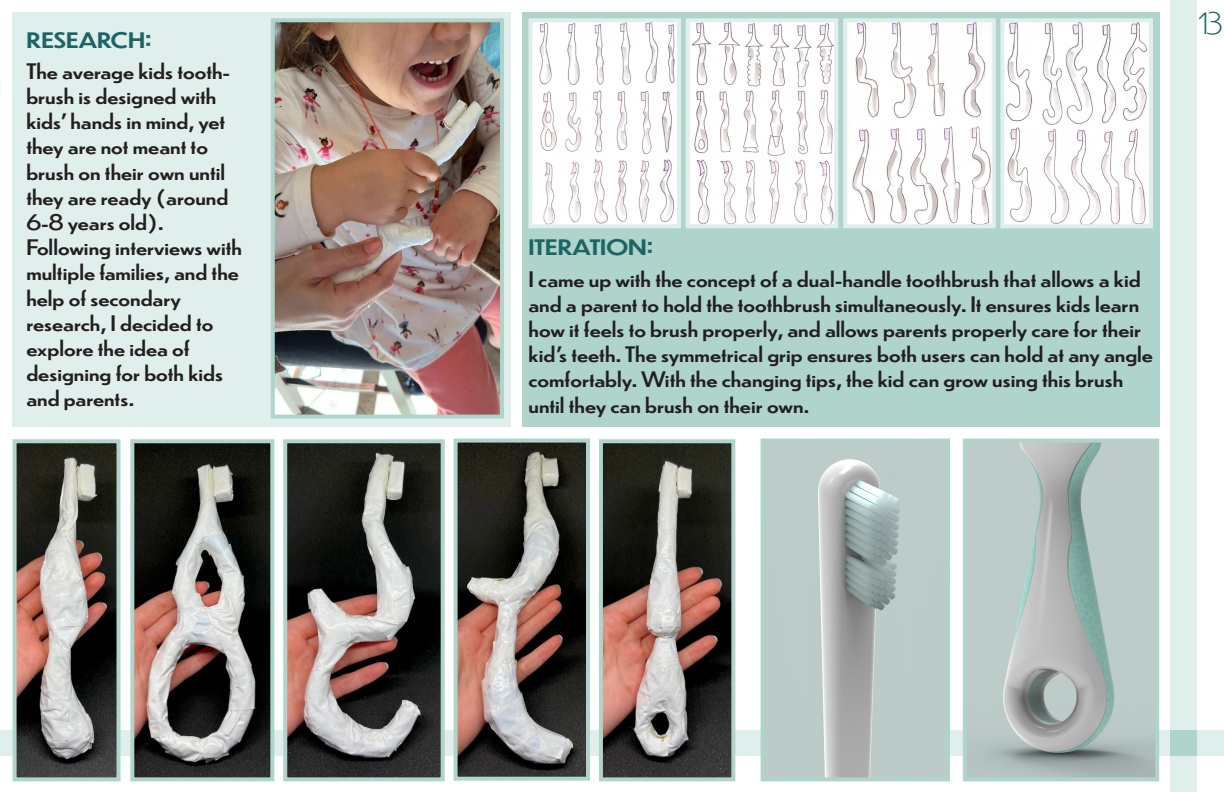
<style>
.page{position:relative;width:1224px;height:792px;background:#fff}
.page>*{position:absolute;margin:0;border:0;box-sizing:border-box;transform-origin:0 0}
.t1{font:300 29px "Dunbar Low";color:#1c6565;scale:1.19 1}
.t2{font:21px/25.2px "Dunbar Low";color:#231f20;scale:1.19 1}
.t3{font:500 21px "Dunbar Low";color:#1c6565;scale:1.19 1}
</style>
<div class="page">
<div style="left:0;top:730px;width:1224px;height:25px;background:#e0efec"></div>
<div style="left:522px;top:13px;width:637px;height:414px;background:#aed4cb"></div>
<div style="left:13px;top:13px;width:498px;height:414px;background:#e0efec"></div>
<div style="left:1170px;top:0;width:27px;height:792px;background:#e0efec"></div>
<img style="left:533px;top:23px;width:143px;height:200px">
<div style="left:528px;top:18px;width:153px;height:210px;border:4px solid #e0efec"></div>
<div style="left:1170px;top:730px;width:27px;height:25px;background:#aed4cb"></div>
<img style="left:968px;top:444px;width:186px;height:332px">
<div style="left:963px;top:439px;width:196px;height:342px;border:4px solid #aed4cb"></div>
<img style="left:691px;top:23px;width:142px;height:200px">
<div style="left:686px;top:18px;width:152px;height:210px;border:4px solid #e0efec"></div>
<img style="left:848px;top:23px;width:143px;height:200px">
<div style="left:843px;top:18px;width:153px;height:210px;border:4px solid #e0efec"></div>
<img style="left:1006px;top:23px;width:141px;height:200px">
<div style="left:1000px;top:18px;width:153px;height:210px;border:4px solid #e0efec"></div>
<img style="left:766px;top:444px;width:179px;height:332px">
<div style="left:761px;top:439px;width:189px;height:342px;border:4px solid #aed4cb"></div>
<img style="left:18px;top:444px;width:98px;height:332px">
<div style="left:13px;top:439px;width:108px;height:342px;border:4px solid #aed4cb"></div>
<img style="left:135px;top:444px;width:134px;height:332px">
<div style="left:130px;top:439px;width:144px;height:342px;border:4px solid #aed4cb"></div>
<img style="left:288px;top:444px;width:152px;height:332px">
<div style="left:283px;top:439px;width:162px;height:342px;border:4px solid #aed4cb"></div>
<img style="left:459px;top:444px;width:126px;height:332px">
<div style="left:454px;top:439px;width:136px;height:342px;border:4px solid #aed4cb"></div>
<img style="left:604px;top:444px;width:126px;height:332px">
<div style="left:599px;top:439px;width:136px;height:342px;border:4px solid #aed4cb"></div>
<img style="left:276px;top:23px;width:223px;height:391px">
<div style="left:271px;top:18px;width:233px;height:401px;border:4px solid #aed4cb"></div>
<p class="t3" style="left:26px;top:24px;width:107px">RESEARCH:</p>
<p class="t2" style="left:26px;top:58px;width:173px">The average kids tooth&shy;brush is designed with kids’ hands in mind, yet they are not meant to brush on their own until they are ready (around<br>6-8 years old).</p>
<p class="t2" style="left:26px;top:234px;width:183px">Following interviews with multiple families, and the help of secondary</p>
<p class="t2" style="left:26px;top:310px;width:159px">research, I decided to</p>
<p class="t2" style="left:26px;top:335px;width:139px">explore the idea of</p>
<p class="t2" style="left:26px;top:360px;width:167px">designing for both kids and parents.</p>
<p class="t1" style="left:1198px;top:2px;width:22px">13</p>
<p class="t3" style="left:528px;top:232px;width:106px">ITERATION:</p>
<p class="t2" style="left:528px;top:265px;width:526px">I came up with the concept of a dual-handle toothbrush that allows a kid and a parent to hold the toothbrush simultaneously. It ensures kids learn how it feels to brush properly, and allows parents properly care for their kid’s teeth. The symmetrical grip ensures both users can hold at any angle comfortably. With the changing tips, the kid can grow using this brush until they can brush on their own.</p>
</div>
